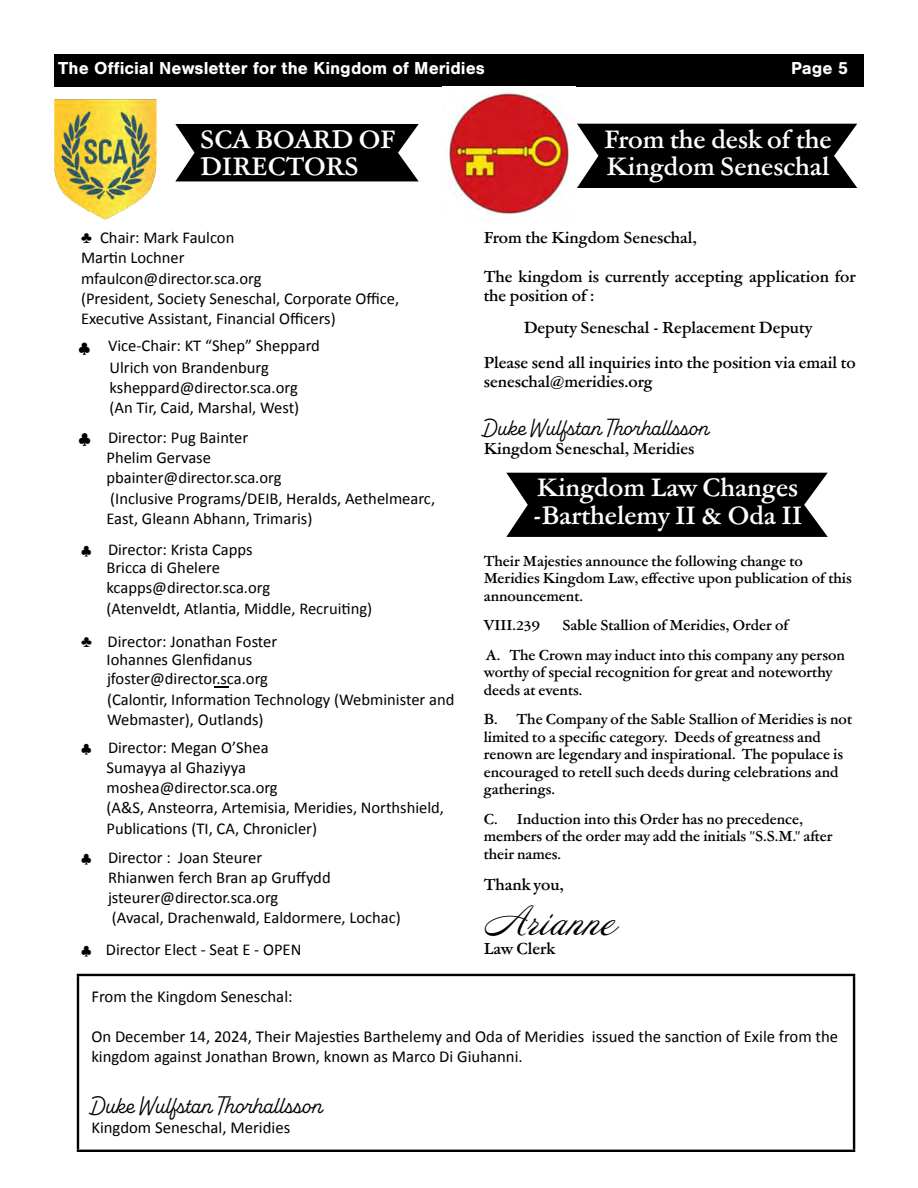
<style>
.page{position:relative;width:918px;height:1188px;background:#fff}
.page>*{position:absolute;margin:0;border:0;box-sizing:border-box;transform-origin:0 0}
.t1{font:37.05px "Annabelle JF";color:#000}
.t2{font:700 25.5px/27.3px "Garamond ATF Subhead";color:#fff}
.t3{font:24.3px "Alkaline";color:#000}
.t4{font:23.55px "Alkaline";color:#000}
.t5{font:700 18px "Nimbus San";color:#fff}
.t6{font:17.7px "STIX Two Math";color:#000}
.t7{font:16.95px "STIX Two Math";color:#000}
.t8{font:16.8px/20.1px "Calibri";color:#000}
.t9{font:16.65px "Calibri";color:#000}
.t10{font:16.5px/20.1px "Calibri";color:#000}
.t11{font:700 16.05px/19.4px "Garamond ATF Subhead";color:#000}
.t12{font:700 14.55px/17.5px "Garamond ATF Subhead";color:#000}
.s1{font-family:"Times New Roman"}
.s2{font-size:16.65px}
.s3{font-family:"STIX Two Math";font-size:15px}
</style>
<div class="page">
<div style="left:54px;top:54px;width:810px;height:32px;background:#000"></div>
<svg style="left:214px;top:687px;width:15px;height:1px"></svg>
<svg style="left:175px;top:124px;width:244px;height:57px;background:#151515"></svg>
<img style="left:54px;top:99px;width:102px;height:120px">
<svg style="left:577px;top:124px;width:280px;height:64px;background:#141414"></svg>
<svg style="left:506px;top:473px;width:322px;height:64px;background:#121212"></svg>
<img style="left:446px;top:93px;width:126px;height:121px">
<hr style="left:77px;top:974px;width:778px;height:2px;background:#000">
<hr style="left:77px;top:1150px;width:778px;height:2px;background:#000">
<hr style="left:77px;top:976px;width:2px;height:174px;background:#000">
<hr style="left:853px;top:976px;width:2px;height:174px;background:#000">
<p class="t5" style="left:58px;top:58px;width:428px">The Official Newsletter for the Kingdom of Meridies</p>
<p class="t5" style="left:791px;top:58px;width:58px">Page 5</p>
<h2 class="t2" style="left:200px;top:125px;width:197px">SCA BOARD OF<br>DIRECTORS</h2>
<h2 class="t2" style="left:604px;top:125px;width:229px">From the desk of the<br>Kingdom Seneschal</h2>
<p class="t10" style="left:81px;top:227px;width:320px"><span class="s1">♣</span> Chair: Mark Faulcon<br>Martin Lochner<br>mfaulcon@director.sca.org<br>(President, Society Seneschal, Corporate Office,<br>Executive Assistant, Financial Officers<span class="s2">)</span></p>
<p class="t10" style="left:108px;top:335px;width:213px;line-height:20.7px">Vice-Chair: KT “Shep” Sheppard<br>Ulrich von Brandenburg ksheppard@director.sca.org (An Tir, Caid, Marshal, West)</p>
<p class="t6" style="left:78px;top:428px;width:14px">♣</p>
<p class="t7" style="left:78px;top:337px;width:13px">♣</p>
<p class="t10" style="left:107px;top:427px;width:330px">Director: Pug Bainter<br>Phelim Gervase<br>pbainter@director.sca.org<br>(Inclusive Programs/DEIB, Heralds, Aethelmearc,<br>East, Gleann Abhann, Trimaris)</p>
<p class="t10" style="left:81px;top:540px;width:173px;line-height:17.5px;text-align:center"><span class="s3">♣</span> Director: Krista Capps<br>Bricca di Ghelere</p>
<p class="t10" style="left:107px;top:576px;width:267px;line-height:20.9px">kcapps@director.sca.org<br>(Atenveldt, Atlantia, Middle, Recruiting)</p>
<p class="t10" style="left:81px;top:632px;width:198px;line-height:17.7px;text-align:center"><span class="s1">♣</span> Director: Jonathan Foster<br>Iohannes Glenfidanus</p>
<p class="t10" style="left:107px;top:668px;width:349px;line-height:20.5px">jfoster@director.sca.org<br>(Calontir, Information Technology (Webminister and<br>Webmaster), Outlands)</p>
<p class="t10" style="left:81px;top:737px;width:189px"><span class="s3">♣</span> Director: Megan O’Shea</p>
<p class="t9" style="left:107px;top:756px;width:141px">Sumayya al Ghaziyya</p>
<p class="t10" style="left:107px;top:777px;width:339px">moshea@director.sca.org<br>(A&amp;S, Ansteorra, Artemisia, Meridies, Northshield,<br>Publications (TI, CA, Chronicler)</p>
<p class="t10" style="left:108px;top:847px;width:224px;text-indent:-27px"><span class="s3">♣</span> Director : Joan Steurer<br>Rhianwen ferch Bran ap Gruffydd</p>
<p class="t9" style="left:108px;top:886px;width:172px">jsteurer@director.sca.org</p>
<p class="t10" style="left:112px;top:907px;width:291px">(Avacal, Drachenwald, Ealdormere, Lochac)</p>
<p class="t10" style="left:81px;top:939px;width:222px"><span class="s3">♣</span> Director Elect - Seat E - OPEN</p>
<p class="t11" style="left:484px;top:228px;width:215px">From the Kingdom Seneschal,</p>
<p class="t11" style="left:484px;top:266px;width:374px">The kingdom is currently accepting application for the position of :</p>
<p class="t11" style="left:484px;top:309px;width:373px;line-height:35.1px;text-align:center">Deputy Seneschal - Replacement Deputy<br>Please send all inquiries into the position via email to</p>
<p class="t11" style="left:484px;top:372px;width:171px">seneschal@meridies.org</p>
<h3 class="t4" style="left:484px;top:413px;width:227px">Duke Wulfstan Thorhallsson</h3>
<p class="t11" style="left:484px;top:439px;width:212px">Kingdom Seneschal, Meridies</p>
<h2 class="t2" style="left:533px;top:474px;width:271px">Kingdom Law Changes -Barthelemy II &amp; Oda II</h2>
<p class="t12" style="left:484px;top:551px;width:370px">Their Majesties announce the following change to<br>Meridies Kingdom Law, effective upon publication of this announcement.</p>
<p class="t12" style="left:484px;top:616px;width:58px">VIII.239</p>
<p class="t12" style="left:486px;top:610px;width:360px;line-height:29.5px;text-indent:76px">Sable Stallion of Meridies, Order of<br>A. The Crown may induct into this company any person</p>
<p class="t12" style="left:484px;top:663px;width:350px">worthy of special recognition for great and noteworthy deeds at events.</p>
<p class="t12" style="left:484px;top:710px;width:370px">B. The Company of the Sable Stallion of Meridies is not limited to a specific category. Deeds of greatness and renown are legendary and inspirational. The populace is encouraged to retell such deeds during celebrations and gatherings.</p>
<p class="t12" style="left:484px;top:810px;width:350px">C. Induction into this Order has no precedence, members of the order may add the initials "S.S.M." after their names.</p>
<p class="t11" style="left:484px;top:875px;width:82px">Thank you,</p>
<h1 class="t1" style="left:484px;top:898px;width:133px">Arianne</h1>
<p class="t11" style="left:484px;top:938px;width:73px">Law Clerk</p>
<p class="t8" style="left:91px;top:986px;width:203px">From the Kingdom Seneschal:</p>
<p class="t8" style="left:91px;top:1026px;width:748px">On December 14, 2024, Their Majesties Barthelemy and Oda of Meridies issued the sanction of Exile from the kingdom against Jonathan Brown, known as Marco Di Giuhanni.</p>
<h3 class="t3" style="left:91px;top:1091px;width:233px">Duke Wulfstan Thorhallsson</h3>
<p class="t8" style="left:91px;top:1117px;width:200px">Kingdom Seneschal, Meridies</p>
</div>
